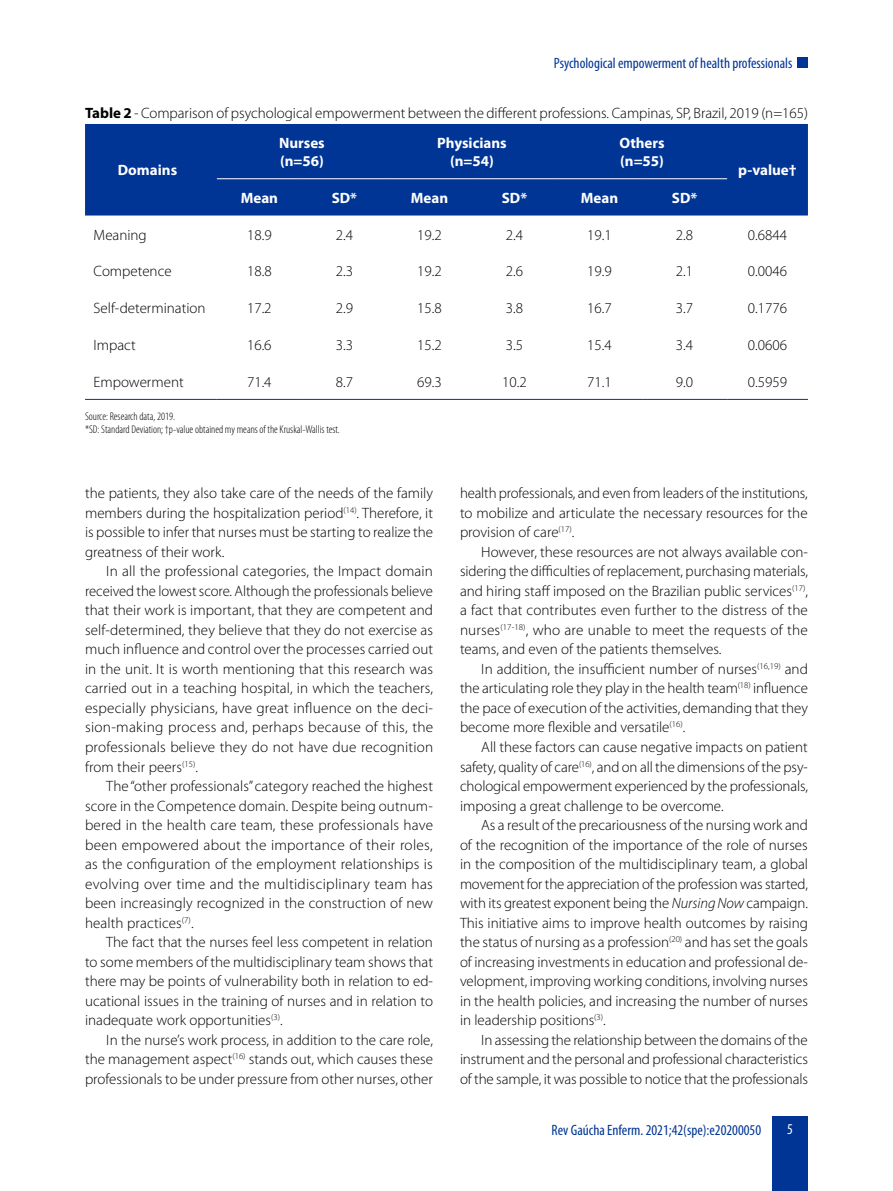
<style>
.page{position:relative;width:893px;height:1191px;background:#fff}
.page>*{position:absolute;margin:0;border:0;box-sizing:border-box;transform-origin:0 0}
.t1{font:300 15px/19.5px "Myriad Pro";color:#000;text-align:justify}
.t2{font:condensed 15px "Myriad Pro";color:#003595}
.t3{font:700 15px/18px "Myriad Pro";color:#fff}
.t4{font:condensed 15px "Myriad Pro";color:#fff}
.t5{font:300 condensed 11.25px/13.5px "Myriad Pro";color:#000}
.s1{font-weight:700}
.s2{font-style:italic}
</style>
<div class="page">
<div style="left:772px;top:1116px;width:36px;height:75px;background:#003595"></div>
<div style="left:798px;top:57px;width:10px;height:11px;background:#003595"></div>
<div style="left:85px;top:124px;width:723px;height:91px;background:#003595"></div>
<hr style="left:85px;top:399px;width:132px;height:1px;background:#003595">
<hr style="left:217px;top:399px;width:85px;height:1px;background:#003595">
<hr style="left:302px;top:399px;width:85px;height:1px;background:#003595">
<hr style="left:387px;top:399px;width:85px;height:1px;background:#003595">
<hr style="left:472px;top:399px;width:85px;height:1px;background:#003595">
<hr style="left:557px;top:399px;width:85px;height:1px;background:#003595">
<hr style="left:642px;top:399px;width:85px;height:1px;background:#003595">
<hr style="left:727px;top:399px;width:81px;height:1px;background:#003595">
<hr style="left:217px;top:178px;width:85px;height:1px;background:#fff">
<hr style="left:302px;top:178px;width:85px;height:1px;background:#fff">
<hr style="left:387px;top:178px;width:85px;height:1px;background:#fff">
<hr style="left:472px;top:178px;width:85px;height:1px;background:#fff">
<hr style="left:557px;top:178px;width:85px;height:1px;background:#fff">
<hr style="left:642px;top:178px;width:85px;height:1px;background:#fff">
<p class="t2" style="left:554px;top:54px;width:240px">Psychological empowerment of health professionals</p>
<p class="t1" style="left:85px;top:103px;width:724px"><span class="s1">Table 2</span> - Comparison of psychological empowerment between the different professions. Campinas, SP, Brazil, 2019 (n=165)</p>
<p class="t3" style="left:118px;top:161px;width:61px">Domains</p>
<p class="t3" style="left:279px;top:133px;width:47px">Nurses (n=56)</p>
<p class="t3" style="left:437px;top:133px;width:71px;text-align:center">Physicians (n=54)</p>
<p class="t3" style="left:619px;top:133px;width:47px">Others (n=55)</p>
<p class="t3" style="left:241px;top:188px;width:39px">Mean</p>
<p class="t3" style="left:332px;top:188px;width:27px">SD*</p>
<p class="t3" style="left:411px;top:188px;width:39px">Mean</p>
<p class="t3" style="left:502px;top:188px;width:27px">SD*</p>
<p class="t3" style="left:581px;top:188px;width:39px">Mean</p>
<p class="t3" style="left:672px;top:188px;width:27px">SD*</p>
<p class="t3" style="left:738px;top:161px;width:60px">p-value†</p>
<p class="t1" style="left:94px;top:225px;width:55px">Meaning</p>
<p class="t1" style="left:247px;top:225px;width:26px">18.9</p>
<p class="t1" style="left:336px;top:225px;width:19px">2.4</p>
<p class="t1" style="left:417px;top:225px;width:26px">19.2</p>
<p class="t1" style="left:506px;top:225px;width:19px">2.4</p>
<p class="t1" style="left:587px;top:225px;width:26px">19.1</p>
<p class="t1" style="left:676px;top:225px;width:19px">2.8</p>
<p class="t1" style="left:748px;top:225px;width:41px">0.6844</p>
<p class="t1" style="left:94px;top:261px;width:80px">Competence</p>
<p class="t1" style="left:247px;top:261px;width:26px">18.8</p>
<p class="t1" style="left:336px;top:261px;width:19px">2.3</p>
<p class="t1" style="left:417px;top:261px;width:26px">19.2</p>
<p class="t1" style="left:506px;top:261px;width:19px">2.6</p>
<p class="t1" style="left:587px;top:261px;width:26px">19.9</p>
<p class="t1" style="left:676px;top:261px;width:19px">2.1</p>
<p class="t1" style="left:748px;top:261px;width:41px">0.0046</p>
<p class="t1" style="left:94px;top:298px;width:114px">Self-determination</p>
<p class="t1" style="left:247px;top:298px;width:26px">17.2</p>
<p class="t1" style="left:336px;top:298px;width:19px">2.9</p>
<p class="t1" style="left:417px;top:298px;width:26px">15.8</p>
<p class="t1" style="left:506px;top:298px;width:19px">3.8</p>
<p class="t1" style="left:587px;top:298px;width:26px">16.7</p>
<p class="t1" style="left:676px;top:298px;width:19px">3.7</p>
<p class="t1" style="left:748px;top:298px;width:41px">0.1776</p>
<p class="t1" style="left:94px;top:335px;width:44px">Impact</p>
<p class="t1" style="left:247px;top:335px;width:26px">16.6</p>
<p class="t1" style="left:336px;top:335px;width:19px">3.3</p>
<p class="t1" style="left:417px;top:335px;width:26px">15.2</p>
<p class="t1" style="left:506px;top:335px;width:19px">3.5</p>
<p class="t1" style="left:587px;top:335px;width:26px">15.4</p>
<p class="t1" style="left:676px;top:335px;width:19px">3.4</p>
<p class="t1" style="left:748px;top:335px;width:41px">0.0606</p>
<p class="t1" style="left:93px;top:372px;width:92px">Empowerment</p>
<p class="t1" style="left:247px;top:372px;width:26px">71.4</p>
<p class="t1" style="left:336px;top:372px;width:19px">8.7</p>
<p class="t1" style="left:417px;top:372px;width:26px">69.3</p>
<p class="t1" style="left:502px;top:372px;width:26px">10.2</p>
<p class="t1" style="left:587px;top:372px;width:26px">71.1</p>
<p class="t1" style="left:676px;top:372px;width:19px">9.0</p>
<p class="t1" style="left:748px;top:372px;width:41px">0.5959</p>
<p class="t5" style="left:85px;top:409px;width:256px">Source: Research data, 2019.<br>*SD: Standard Deviation; †p-value obtained my means of the Kruskal-Wallis test.</p>
<p class="t1" style="left:85px;top:483px;width:350px">the patients, they also take care of the needs of the family members during the hospitalization period<sup>(14)</sup>. Therefore, it is possible to infer that nurses must be starting to realize the greatness of their work.</p>
<p class="t1" style="left:85px;top:561px;width:350px;text-indent:21px">In all the professional categories, the Impact domain received the lowest score. Although the professionals believe that their work is important, that they are competent and self-determined, they believe that they do not exercise as much influence and control over the processes carried out in the unit. It is worth mentioning that this research was carried out in a teaching hospital, in which the teachers, especially physicians, have great influence on the deci&shy;sion-making process and, perhaps because of this, the professionals believe they do not have due recognition from their peers<sup>(15)</sup>.</p>
<p class="t1" style="left:85px;top:776px;width:350px;text-indent:21px">The “other professionals” category reached the highest score in the Competence domain. Despite being outnum&shy;bered in the health care team, these professionals have been empowered about the importance of their roles, as the configuration of the employment relationships is evolving over time and the multidisciplinary team has been increasingly recognized in the construction of new health practices<sup>(7)</sup>.</p>
<p class="t1" style="left:85px;top:932px;width:349px;text-indent:21px">The fact that the nurses feel less competent in relation to some members of the multidisciplinary team shows that there may be points of vulnerability both in relation to ed&shy;ucational issues in the training of nurses and in relation to inadequate work opportunities<sup>(3)</sup>.</p>
<p class="t1" style="left:85px;top:1029px;width:349px;text-indent:21px">In the nurse’s work process, in addition to the care role, the management aspect<sup>(16)</sup> stands out, which causes these professionals to be under pressure from other nurses, other</p>
<p class="t1" style="left:460px;top:483px;width:349px">health professionals, and even from leaders of the institutions, to mobilize and articulate the necessary resources for the provision of care<sup>(17)</sup>.</p>
<p class="t1" style="left:460px;top:542px;width:350px;text-indent:21px">However, these resources are not always available con&shy;sidering the difficulties of replacement, purchasing materials, and hiring staff imposed on the Brazilian public services<sup>(17)</sup>, a fact that contributes even further to the distress of the nurses<sup>(17-18)</sup>, who are unable to meet the requests of the teams, and even of the patients themselves.</p>
<p class="t1" style="left:460px;top:659px;width:349px;text-indent:21px">In addition, the insufficient number of nurses<sup>(16,19)</sup> and the articulating role they play in the health team<sup>(18)</sup> influence the pace of execution of the activities, demanding that they become more flexible and versatile<sup>(16)</sup>.</p>
<p class="t1" style="left:460px;top:737px;width:350px;text-indent:21px">All these factors can cause negative impacts on patient safety, quality of care<sup>(16)</sup>, and on all the dimensions of the psy&shy;chological empowerment experienced by the professionals, imposing a great challenge to be overcome.</p>
<p class="t1" style="left:460px;top:815px;width:350px;text-indent:21px">As a result of the precariousness of the nursing work and of the recognition of the importance of the role of nurses in the composition of the multidisciplinary team, a global movement for the appreciation of the profession was started, with its greatest exponent being the <span class="s2">Nursing Now</span> campaign.<br>This initiative aims to improve health outcomes by raising the status of nursing as a profession<sup>(20)</sup> and has set the goals of increasing investments in education and professional de&shy;velopment, improving working conditions, involving nurses in the health policies, and increasing the number of nurses in leadership positions<sup>(3)</sup>.</p>
<p class="t1" style="left:460px;top:1029px;width:349px;text-indent:21px">In assessing the relationship between the domains of the instrument and the personal and professional characteristics of the sample, it was possible to notice that the professionals</p>
<p class="t2" style="left:552px;top:1121px;width:211px">Rev Gaúcha Enferm. 2021;42(spe):e20200050</p>
<p class="t4" style="left:787px;top:1120px;width:7px">5</p>
</div>
